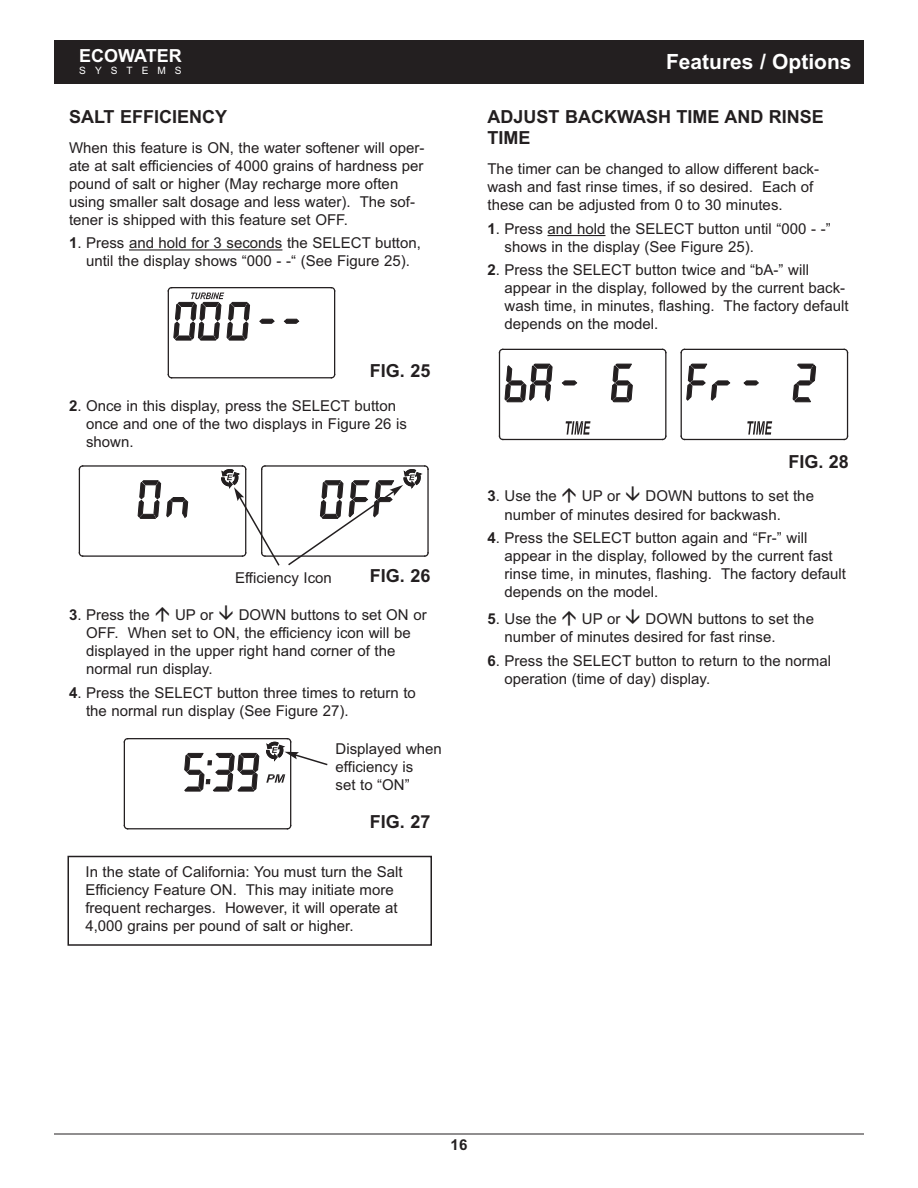
<style>
.page{position:relative;width:918px;height:1188px;background:#fff}
.page>*{position:absolute;margin:0;border:0;box-sizing:border-box;transform-origin:0 0}
.t1{font:700 21px "Arial";color:#fff}
.t2{font:700 18px/21.6px "Arial";color:#231f20}
.t3{font:700 18px "Arial";color:#fff}
.t4{font:15px/18px "Arial";color:#231f20}
.t5{font:700 15px "Arial";color:#231f20}
.t6{font:10.2px "Arial";letter-spacing:.89em;color:#fff}
.s1{font-weight:700}
</style>
<div class="page">
<hr style="left:54px;top:1134px;width:810px;height:1px;background:#231f20">
<div style="left:54px;top:40px;width:810px;height:44px;background:#231f20"></div>
<div style="left:68px;top:856px;width:364px;height:90px;border:2px solid #231f20"></div>
<hr style="left:129px;top:249px;width:153px;height:2px;background:#231f20">
<svg style="left:124px;top:738px;width:5px;height:4px"></svg>
<hr style="left:128px;top:738px;width:159px;height:1px;background:#231f20">
<hr style="left:128px;top:828px;width:159px;height:1px;background:#231f20">
<hr style="left:124px;top:742px;width:1px;height:84px;background:#231f20">
<hr style="left:290px;top:742px;width:1px;height:84px;background:#231f20">
<svg style="left:266px;top:774px;width:19px;height:9px"></svg>
<svg style="left:184px;top:753px;width:76px;height:39px"></svg>
<hr style="left:265px;top:465px;width:160px;height:2px;background:#231f20">
<hr style="left:265px;top:555px;width:160px;height:2px;background:#231f20">
<svg style="left:79px;top:465px;width:4px;height:5px"></svg>
<hr style="left:83px;top:465px;width:159px;height:2px;background:#231f20">
<hr style="left:83px;top:555px;width:159px;height:2px;background:#231f20">
<svg style="left:79px;top:552px;width:5px;height:5px"></svg>
<hr style="left:79px;top:469px;width:1px;height:84px;background:#231f20">
<svg style="left:137px;top:480px;width:51px;height:39px"></svg>
<svg style="left:221px;top:465px;width:60px;height:101px"></svg>
<svg style="left:287px;top:465px;width:142px;height:101px"></svg>
<svg style="left:266px;top:738px;width:62px;height:28px"></svg>
<hr style="left:172px;top:287px;width:159px;height:1px;background:#231f20">
<svg style="left:330px;top:287px;width:5px;height:4px"></svg>
<hr style="left:172px;top:377px;width:159px;height:1px;background:#231f20">
<hr style="left:168px;top:291px;width:1px;height:84px;background:#231f20">
<hr style="left:334px;top:291px;width:1px;height:84px;background:#231f20">
<svg style="left:259px;top:318px;width:16px;height:6px"></svg>
<svg style="left:284px;top:318px;width:15px;height:6px"></svg>
<svg style="left:168px;top:287px;width:82px;height:54px"></svg>
<hr style="left:548px;top:235px;width:57px;height:1px;background:#231f20">
<hr style="left:684px;top:349px;width:160px;height:1px;background:#231f20">
<hr style="left:684px;top:439px;width:160px;height:1px;background:#231f20">
<svg style="left:843px;top:435px;width:5px;height:5px"></svg>
<hr style="left:681px;top:353px;width:1px;height:83px;background:#231f20">
<hr style="left:847px;top:353px;width:1px;height:83px;background:#231f20">
<svg style="left:747px;top:421px;width:25px;height:14px"></svg>
<svg style="left:743px;top:380px;width:16px;height:6px"></svg>
<svg style="left:792px;top:363px;width:24px;height:40px"></svg>
<svg style="left:686px;top:363px;width:44px;height:38px"></svg>
<hr style="left:503px;top:349px;width:160px;height:1px;background:#231f20">
<svg style="left:663px;top:349px;width:4px;height:5px"></svg>
<hr style="left:503px;top:439px;width:160px;height:1px;background:#231f20">
<svg style="left:499px;top:435px;width:5px;height:5px"></svg>
<svg style="left:661px;top:435px;width:6px;height:5px"></svg>
<hr style="left:499px;top:353px;width:1px;height:83px;background:#231f20">
<hr style="left:665px;top:353px;width:1px;height:83px;background:#231f20">
<svg style="left:566px;top:421px;width:24px;height:14px"></svg>
<svg style="left:562px;top:380px;width:15px;height:6px"></svg>
<svg style="left:611px;top:363px;width:22px;height:40px"></svg>
<svg style="left:504px;top:363px;width:49px;height:40px"></svg>
<p class="t3" style="left:79px;top:45px;width:104px">ECOWATER</p>
<p class="t6" style="left:79px;top:64px;width:104px">SYSTEMS</p>
<p class="t2" style="left:69px;top:106px;width:160px">SALT EFFICIENCY</p>
<p class="t4" style="left:69px;top:139px;width:357px">When this feature is ON, the water softener will oper&shy;ate at salt efficiencies of 4000 grains of hardness per pound of salt or higher (May recharge more often using smaller salt dosage and less water). The sof&shy;tener is shipped with this feature set OFF.</p>
<p class="t4" style="left:69px;top:234px;width:354px;text-align:center"><span class="s1">1</span>. Press and hold for 3 seconds the SELECT button, until the display shows “000 - -“ (See Figure 25).</p>
<p class="t2" style="left:370px;top:360px;width:62px">FIG. 25</p>
<p class="t4" style="left:86px;top:397px;width:323px;text-indent:-17px"><span class="s1">2</span>. Once in this display, press the SELECT button once and one of the two displays in Figure 26 is shown.</p>
<p class="t4" style="left:235px;top:568px;width:98px">Efficiency Icon</p>
<p class="t2" style="left:370px;top:565px;width:62px">FIG. 26</p>
<p class="t4" style="left:86px;top:605px;width:342px;text-indent:153px">DOWN buttons to set ON or OFF. When set to ON, the efficiency icon will be displayed in the upper right hand corner of the normal run display.</p>
<p class="t4" style="left:86px;top:683px;width:331px;text-indent:-17px"><span class="s1">4</span>. Press the SELECT button three times to return to the normal run display (See Figure 27).</p>
<p class="t4" style="left:69px;top:605px;width:82px"><span class="s1">3</span>. Press the</p>
<p class="t4" style="left:175px;top:605px;width:40px">UP or</p>
<p class="t4" style="left:336px;top:740px;width:108px">Displayed when efficiency is<br>set to “ON”</p>
<p class="t2" style="left:370px;top:811px;width:62px">FIG. 27</p>
<p class="t4" style="left:85px;top:863px;width:319px">In the state of California: You must turn the Salt Efficiency Feature ON. This may initiate more frequent recharges. However, it will operate at 4,000 grains per pound of salt or higher.</p>
<h1 class="t1" style="left:666px;top:49px;width:187px">Features / Options</h1>
<p class="t2" style="left:488px;top:106px;width:338px">ADJUST BACKWASH TIME AND RINSE<br>TIME</p>
<p class="t4" style="left:488px;top:160px;width:333px">The timer can be changed to allow different back&shy;wash and fast rinse times, if so desired. Each of these can be adjusted from 0 to 30 minutes.</p>
<p class="t4" style="left:505px;top:220px;width:328px;text-indent:-17px"><span class="s1">1</span>. Press and hold the SELECT button until “000 - -” shows in the display (See Figure 25).</p>
<p class="t4" style="left:505px;top:261px;width:346px;text-indent:-17px"><span class="s1">2</span>. Press the SELECT button twice and “bA-” will appear in the display, followed by the current back&shy;wash time, in minutes, flashing. The factory default depends on the model.</p>
<p class="t2" style="left:788px;top:451px;width:62px">FIG. 28</p>
<p class="t4" style="left:505px;top:487px;width:311px;line-height:18.6px;text-indent:141px">DOWN buttons to set the number of minutes desired for backwash.</p>
<p class="t4" style="left:505px;top:529px;width:343px;text-indent:-17px"><span class="s1">4</span>. Press the SELECT button again and “Fr-” will appear in the display, followed by the current fast rinse time, in minutes, flashing. The factory default depends on the model.</p>
<p class="t4" style="left:487px;top:610px;width:71px"><span class="s1">5</span>. Use the</p>
<p class="t4" style="left:582px;top:610px;width:40px">UP or</p>
<p class="t4" style="left:488px;top:487px;width:71px"><span class="s1">3</span>. Use the</p>
<p class="t4" style="left:582px;top:487px;width:40px">UP or</p>
<p class="t4" style="left:505px;top:609px;width:311px;line-height:18.6px;text-indent:141px">DOWN buttons to set the number of minutes desired for fast rinse.</p>
<p class="t4" style="left:505px;top:652px;width:328px;text-indent:-17px"><span class="s1">6</span>. Press the SELECT button to return to the normal operation (time of day) display.</p>
<p class="t5" style="left:451px;top:1136px;width:18px">16</p>
</div>
